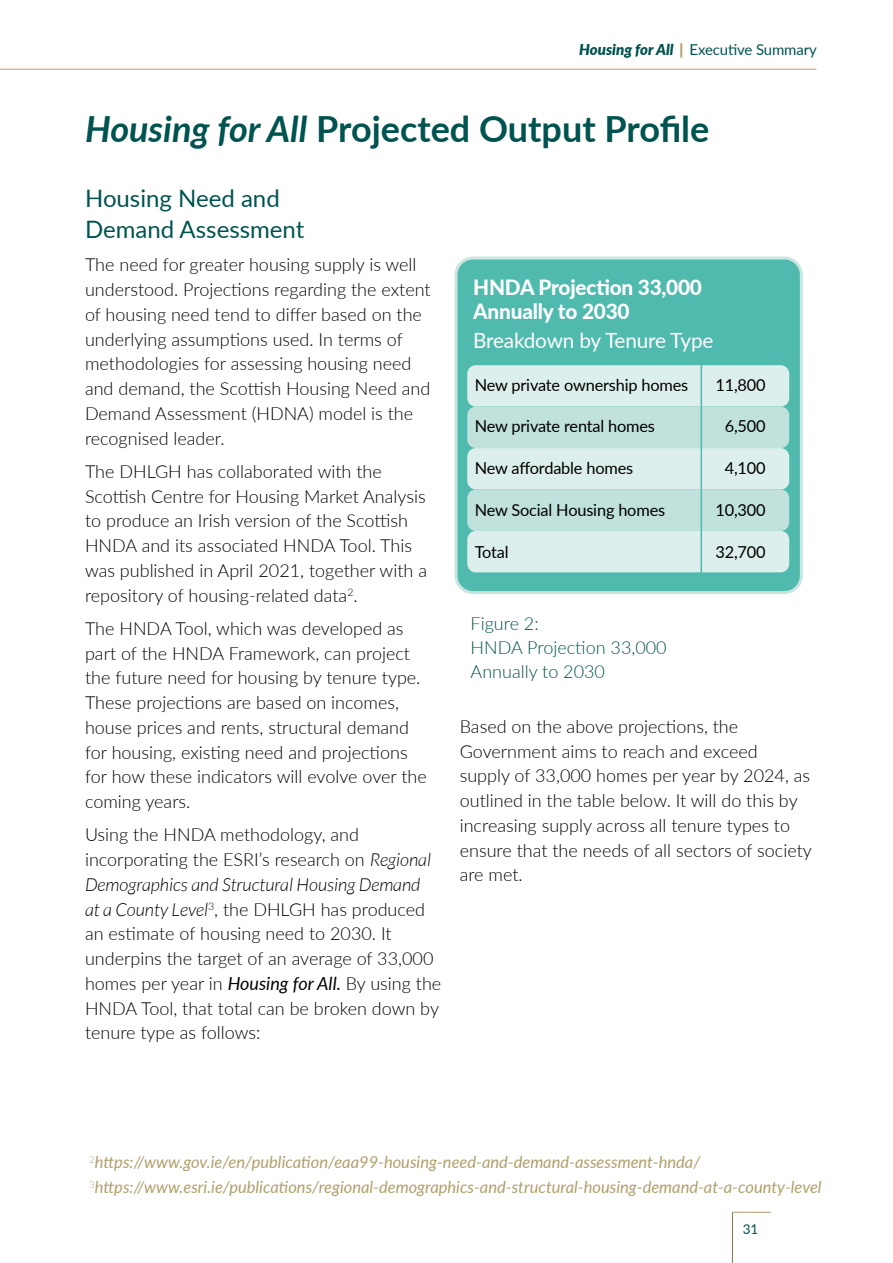
<style>
.page{position:relative;width:893px;height:1263px;background:#fff}
.page>*{position:absolute;margin:0;border:0;box-sizing:border-box;transform-origin:0 0}
.t1{font:700 36px "Lato";color:#00534f}
.t2{font:24px/31.5px "Lato";color:#00534f}
.t3{font:800 21px/24.8px "Lato";letter-spacing:-.01em;color:#fff}
.t4{font:21px "Lato";letter-spacing:-.01em;color:#fff}
.t5{font:300 18px/24.8px "Lato";color:#000}
.t6{font:300 18px/24px "Lato";color:#00534f}
.t7{font:italic 16.5px/24.8px "Lato";color:#b09f6b}
.t8{font:16.5px "Lato";letter-spacing:-.01em;color:#000}
.t9{font:15px "Lato";letter-spacing:-.01em;color:#00534f}
.t10{font:13.5px "Lato";color:#00534f}
.s1{font-weight:900;font-style:italic}
.s2{font-weight:900;color:#b09f6b}
.s3{font-style:italic}
.s4{font-weight:400;font-style:italic}
</style>
<div class="page">
<hr style="left:733px;top:1212px;width:38px;height:1px;background:#b09f6b">
<hr style="left:732px;top:1212px;width:1px;height:51px;background:#85704e">
<hr style="left:0;top:69px;width:816px;height:1px;background:#b09f6b">
<div style="left:456px;top:258px;width:345px;height:334px;background:#4fbaad;border-radius:17px"></div>
<div style="left:454px;top:256px;width:349px;height:338px;border:3px solid #c8e5e0;border-radius:17px"></div>
<div style="left:467px;top:365px;width:322px;height:42px;background:#ddefec;border-radius:9px"></div>
<div style="left:467px;top:448px;width:322px;height:41px;background:#ddefec;border-radius:9px"></div>
<div style="left:467px;top:531px;width:322px;height:41px;background:#ddefec;border-radius:9px"></div>
<div style="left:467px;top:407px;width:322px;height:41px;background:#c0e1dc;border-radius:9px"></div>
<div style="left:467px;top:489px;width:322px;height:42px;background:#c0e1dc;border-radius:9px"></div>
<hr style="left:701px;top:358px;width:1px;height:226px;background:#4fbaad">
<p class="t9" style="left:505px;top:39px;width:313px"><span class="s1">Housing for All</span> <span class="s2">|</span> A New Housing Plan for Ireland</p>
<p class="t9" style="left:579px;top:39px;width:239px"><span class="s1">Housing for All</span> <span class="s2">|</span> Executive Summary</p>
<h1 class="t1" style="left:85px;top:102px;width:626px"><span class="s3">Housing for All</span> Projected Output Profile</h1>
<h2 class="t2" style="left:85px;top:181px;width:221px">Housing Need and<br>Demand Assessment</h2>
<p class="t5" style="left:85px;top:252px;width:347px">The need for greater housing supply is well understood. Projections regarding the extent of housing need tend to differ based on the underlying assumptions used. In terms of methodologies for assessing housing need and demand, the Scottish Housing Need and Demand Assessment (HDNA) model is the recognised leader.</p>
<p class="t5" style="left:85px;top:458px;width:343px">The DHLGH has collaborated with the Scottish Centre for Housing Market Analysis to produce an Irish version of the Scottish HNDA and its associated HNDA Tool. This was published in April 2021, together with a repository of housing-related data<sup>2</sup>.</p>
<p class="t5" style="left:85px;top:615px;width:343px">The HNDA Tool, which was developed as part of the HNDA Framework, can project the future need for housing by tenure type.<br>These projections are based on incomes, house prices and rents, structural demand for housing, existing need and projections for how these indicators will evolve over the coming years.</p>
<p class="t5" style="left:85px;top:822px;width:358px">Using the HNDA methodology, and incorporating the ESRI’s research on <span class="s3">Regional Demographics and Structural Housing Demand<br>at a County Level</span><sup>3</sup>, the DHLGH has produced an estimate of housing need to 2030. It underpins the target of an average of 33,000 homes per year in <span class="s4">Housing for All.</span> By using the HNDA Tool, that total can be broken down by tenure type as follows:</p>
<p class="t3" style="left:473px;top:274px;width:230px">HNDA Projection 33,000<br>Annually to 2030</p>
<p class="t4" style="left:473px;top:326px;width:242px">Breakdown by Tenure Type</p>
<p class="t8" style="left:475px;top:373px;width:215px">New private ownership homes</p>
<p class="t8" style="left:715px;top:373px;width:52px">11,800</p>
<p class="t8" style="left:475px;top:415px;width:182px">New private rental homes</p>
<p class="t8" style="left:725px;top:415px;width:42px">6,500</p>
<p class="t8" style="left:475px;top:456px;width:160px">New affordable homes</p>
<p class="t8" style="left:725px;top:456px;width:42px">4,100</p>
<p class="t8" style="left:475px;top:498px;width:192px">New Social Housing homes</p>
<p class="t8" style="left:715px;top:498px;width:52px">10,300</p>
<p class="t8" style="left:475px;top:540px;width:35px">Total</p>
<p class="t8" style="left:715px;top:540px;width:52px">32,700</p>
<p class="t6" style="left:471px;top:611px;width:198px">Figure 2:<br>HNDA Projection 33,000<br>Annually to 2030</p>
<p class="t5" style="left:460px;top:713px;width:354px">Based on the above projections, the Government aims to reach and exceed supply of 33,000 homes per year by 2024, as outlined in the table below. It will do this by increasing supply across all tenure types to ensure that the needs of all sectors of society are met.</p>
<p class="t7" style="left:89px;top:1149px;width:734px"><sup>2</sup>https://www.gov.ie/en/publication/eaa99-housing-need-and-demand-assessment-hnda/<br><sup>3</sup>https://www.esri.ie/publications/regional-demographics-and-structural-housing-demand-at-a-county-level</p>
<p class="t10" style="left:743px;top:1219px;width:17px">31</p>
</div>
